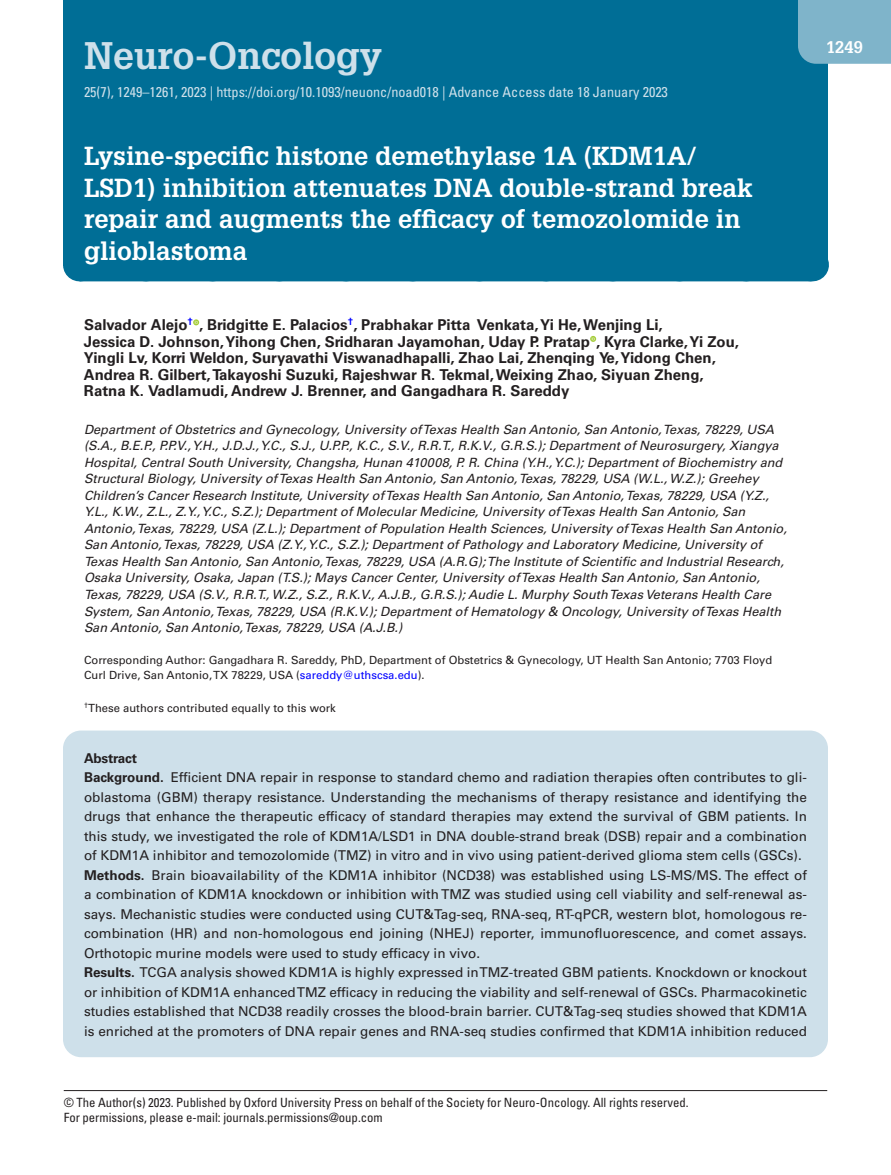
<style>
.page{position:relative;width:891px;height:1175px;background:#fff}
.page>*{position:absolute;margin:0;border:0;box-sizing:border-box;transform-origin:0 0}
.t1{font:700 37.5px "Glypha LT Std";color:#cee0ea}
.t2{font:700 25.5px/31.5px "Glypha LT Std";color:#fff}
.t3{font:700 16.5px "Glypha LT Std";color:#fff}
.t4{font:700 15px/16.5px "Univers LT Std";color:#231f20}
.t5{font:condensed 14.25px "Univers LT Std";color:#cee0ea}
.t6{font:13.5px/19.5px "Univers LT Std";color:#231f20}
.t7{font:italic 12.75px/16.5px "Univers LT Std";color:#231f20}
.t8{font:condensed 12.75px/15px "Univers LT Std";color:#231f20}
.t9{font:11.25px/15px "Univers LT Std";color:#231f20}
.s1{color:#00f}
.s2{font-weight:700}
</style>
<div class="page">
<div style="left:63px;top:0;width:765px;height:266px;background:#006e96"></div>
<div style="left:798px;top:0;width:93px;height:64px;background:#7fb4ca"></div>
<div style="left:63px;top:730px;width:765px;height:327px;background:#cee0ea;border-radius:18px"></div>
<hr style="left:64px;top:1090px;width:763px;height:1px;background:#231f20">
<div style="left:80px;top:248px;width:732px;height:33px;background:#006e96"></div>
<hr style="left:812px;top:248px;width:1px;height:33px;background:#006e96">
<svg style="left:193px;top:319px;width:6px;height:6px"></svg>
<svg style="left:590px;top:336px;width:6px;height:6px"></svg>
<h1 class="t1" style="left:84px;top:32px;width:299px">Neuro-Oncology</h1>
<p class="t5" style="left:84px;top:83px;width:585px">25(7), 1249–1261, 2023 | https://doi.org/10.1093/neuonc/noad018 | Advance Access date 18 January 2023</p>
<h2 class="t2" style="left:84px;top:140px;width:670px">Lysine-specific histone demethylase 1A (KDM1A/ LSD1) inhibition attenuates DNA double-strand break repair and augments the efficacy of temozolomide in glioblastoma</h2>
<p class="t3" style="left:826px;top:37px;width:38px">1249</p>
<p class="t4" style="left:84px;top:317px;width:657px">Salvador Alejo<sup>†</sup> , Bridgitte E. Palacios<sup>†</sup>, Prabhakar Pitta Venkata, Yi He, Wenjing Li,<br>Jessica D. Johnson, Yihong Chen, Sridharan Jayamohan, Uday P. Pratap , Kyra Clarke, Yi Zou, Yingli Lv, Korri Weldon, Suryavathi Viswanadhapalli, Zhao Lai, Zhenqing Ye, Yidong Chen, Andrea R. Gilbert, Takayoshi Suzuki, Rajeshwar R. Tekmal, Weixing Zhao, Siyuan Zheng, Ratna K. Vadlamudi, Andrew J. Brenner, and Gangadhara R. Sareddy</p>
<p class="t7" style="left:84px;top:421px;width:704px">Department of Obstetrics and Gynecology, University of Texas Health San Antonio, San Antonio, Texas, 78229, USA (S.A., B.E.P., P.P.V., Y.H., J.D.J., Y.C., S.J., U.P.P., K.C., S.V., R.R.T., R.K.V., G.R.S.); Department of Neurosurgery, Xiangya Hospital, Central South University, Changsha, Hunan 410008, P. R. China (Y.H., Y.C.); Department of Biochemistry and Structural Biology, University of Texas Health San Antonio, San Antonio, Texas, 78229, USA (W.L., W.Z.); Greehey Children’s Cancer Research Institute, University of Texas Health San Antonio, San Antonio, Texas, 78229, USA (Y.Z., Y.L., K.W., Z.L., Z.Y., Y.C., S.Z.); Department of Molecular Medicine, University of Texas Health San Antonio, San Antonio, Texas, 78229, USA (Z.L.); Department of Population Health Sciences, University of Texas Health San Antonio, San Antonio, Texas, 78229, USA (Z.Y., Y.C., S.Z.); Department of Pathology and Laboratory Medicine, University of Texas Health San Antonio, San Antonio, Texas, 78229, USA (A.R.G); The Institute of Scientific and Industrial Research, Osaka University, Osaka, Japan (T.S.); Mays Cancer Center, University of Texas Health San Antonio, San Antonio, Texas, 78229, USA (S.V., R.R.T., W.Z., S.Z., R.K.V., A.J.B., G.R.S.); Audie L. Murphy South Texas Veterans Health Care System, San Antonio, Texas, 78229, USA (R.K.V.); Department of Hematology &amp; Oncology, University of Texas Health San Antonio, San Antonio, Texas, 78229, USA (A.J.B.)</p>
<p class="t9" style="left:84px;top:653px;width:690px">Corresponding Author: Gangadhara R. Sareddy, PhD, Department of Obstetrics &amp; Gynecology, UT Health San Antonio; 7703 Floyd<br>Curl Drive, San Antonio, TX 78229, USA (<span class="s1">sareddy@uthscsa.edu</span>).</p>
<p class="t9" style="left:84px;top:700px;width:253px"><sup>†</sup>These authors contributed equally to this work</p>
<p class="t6" style="left:84px;top:748px;width:725px"><span class="s2">Abstract<br>Background.</span> Efficient DNA repair in response to standard chemo and radiation therapies often contributes to gli&shy;oblastoma (GBM) therapy resistance. Understanding the mechanisms of therapy resistance and identifying the drugs that enhance the therapeutic efficacy of standard therapies may extend the survival of GBM patients. In this study, we investigated the role of KDM1A/LSD1 in DNA double-strand break (DSB) repair and a combination of KDM1A inhibitor and temozolomide (TMZ) in vitro and in vivo using patient-derived glioma stem cells (GSCs).<br><span class="s2">Methods.</span> Brain bioavailability of the KDM1A inhibitor (NCD38) was established using LS-MS/MS. The effect of a combination of KDM1A knockdown or inhibition with TMZ was studied using cell viability and self-renewal as&shy;says. Mechanistic studies were conducted using CUT&amp;Tag-seq, RNA-seq, RT-qPCR, western blot, homologous re&shy;combination (HR) and non-homologous end joining (NHEJ) reporter, immunofluorescence, and comet assays.<br>Orthotopic murine models were used to study efficacy in vivo.<br><span class="s2">Results.</span> TCGA analysis showed KDM1A is highly expressed in TMZ-treated GBM patients. Knockdown or knockout or inhibition of KDM1A enhanced TMZ efficacy in reducing the viability and self-renewal of GSCs. Pharmacokinetic studies established that NCD38 readily crosses the blood-brain barrier. CUT&amp;Tag-seq studies showed that KDM1A is enriched at the promoters of DNA repair genes and RNA-seq studies confirmed that KDM1A inhibition reduced</p>
<p class="t8" style="left:64px;top:1095px;width:626px">© The Author(s) 2023. Published by Oxford University Press on behalf of the Society for Neuro-Oncology. All rights reserved.<br>For permissions, please e-mail: journals.permissions@oup.com</p>
</div>
